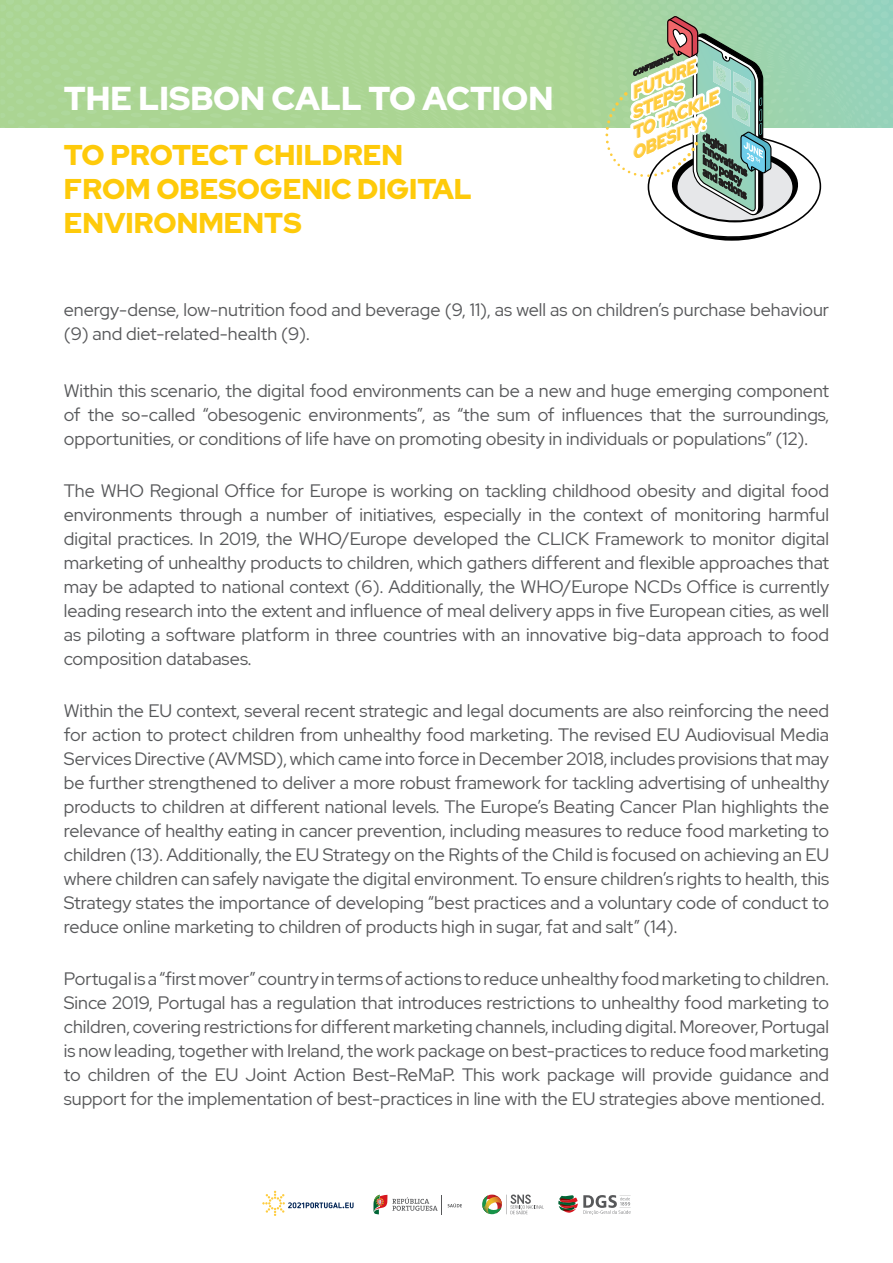
<style>
.page{position:relative;width:893px;height:1263px;background:#fff}
.page>*{position:absolute;margin:0;border:0;box-sizing:border-box;transform-origin:0 0}
.t1{font:900 33px "Red Hat Display";color:#fff}
.t2{font:900 28.5px/34.2px "Red Hat Display";color:#feca0a}
.t3{font:18px/24px "Red Hat Display";color:#57585a;text-align:justify}
</style>
<div class="page">
<svg style="left:0;top:0;width:893px;height:128px;background:#a9d599"></svg>
<svg style="left:85px;top:0;width:756px;height:5px;background:#a8d59d"></svg>
<svg style="left:605px;top:16px;width:224px;height:225px"></svg>
<svg style="left:262px;top:1191px;width:92px;height:25px"></svg>
<svg style="left:448px;top:1203px;width:14px;height:4px"></svg>
<svg style="left:373px;top:1195px;width:69px;height:19px"></svg>
<svg style="left:482px;top:1194px;width:62px;height:20px"></svg>
<svg style="left:558px;top:1195px;width:73px;height:20px"></svg>
<p class="t1" style="left:64px;top:77px;width:491px">THE LISBON CALL TO ACTION</p>
<p class="t2" style="left:64px;top:137px;width:410px">TO PROTECT CHILDREN<br>FROM OBESOGENIC DIGITAL<br>ENVIRONMENTS</p>
<p class="t3" style="left:64px;top:297px;width:767px">energy-dense, low-nutrition food and beverage (9, 11), as well as on children’s purchase behaviour (9) and diet-related-health (9).</p>
<p class="t3" style="left:64px;top:378px;width:767px">Within this scenario, the digital food environments can be a new and huge emerging component of the so-called “obesogenic environments”, as “the sum of influences that the surroundings, opportunities, or conditions of life have on promoting obesity in individuals or populations” (12).</p>
<p class="t3" style="left:64px;top:478px;width:767px">The WHO Regional Office for Europe is working on tackling childhood obesity and digital food environments through a number of initiatives, especially in the context of monitoring harmful digital practices. In 2019, the WHO/Europe developed the CLICK Framework to monitor digital marketing of unhealthy products to children, which gathers different and flexible approaches that may be adapted to national context (6). Additionally, the WHO/Europe NCDs Office is currently leading research into the extent and influence of meal delivery apps in five European cities, as well as piloting a software platform in three countries with an innovative big-data approach to food composition databases.</p>
<p class="t3" style="left:64px;top:698px;width:767px">Within the EU context, several recent strategic and legal documents are also reinforcing the need for action to protect children from unhealthy food marketing. The revised EU Audiovisual Media Services Directive (AVMSD), which came into force in December 2018, includes provisions that may be further strengthened to deliver a more robust framework for tackling advertising of unhealthy products to children at different national levels. The Europe’s Beating Cancer Plan highlights the relevance of healthy eating in cancer prevention, including measures to reduce food marketing to children (13). Additionally, the EU Strategy on the Rights of the Child is focused on achieving an EU where children can safely navigate the digital environment. To ensure children’s rights to health, this Strategy states the importance of developing “best practices and a voluntary code of conduct to reduce online marketing to children of products high in sugar, fat and salt” (14).</p>
<p class="t3" style="left:64px;top:967px;width:767px">Portugal is a “first mover” country in terms of actions to reduce unhealthy food marketing to children.<br>Since 2019, Portugal has a regulation that introduces restrictions to unhealthy food marketing to children, covering restrictions for different marketing channels, including digital. Moreover, Portugal is now leading, together with Ireland, the work package on best-practices to reduce food marketing to children of the EU Joint Action Best-ReMaP. This work package will provide guidance and support for the implementation of best-practices in line with the EU strategies above mentioned.</p>
</div>
